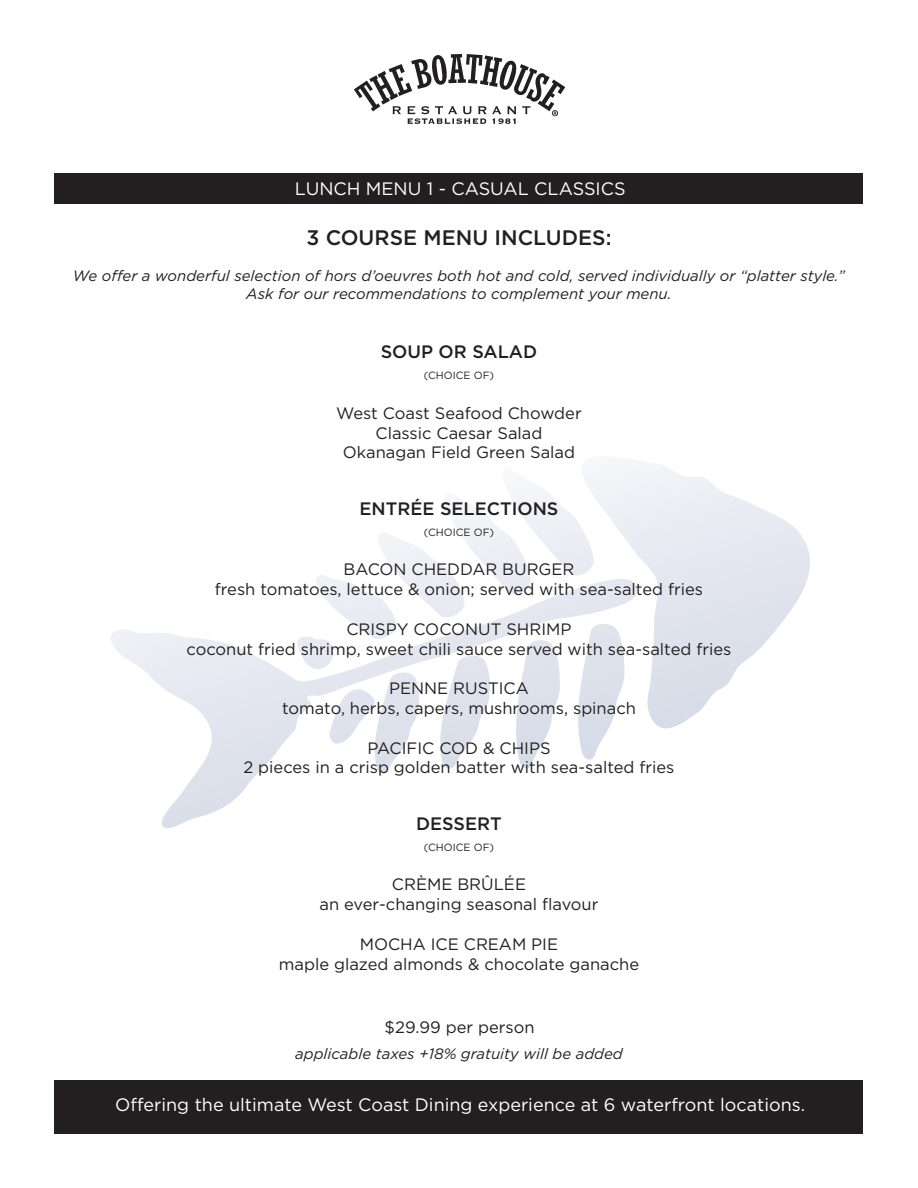
<style>
.page{position:relative;width:918px;height:1188px;background:#fff}
.page>*{position:absolute;margin:0;border:0;box-sizing:border-box;transform-origin:0 0}
.t1{font:500 21px "Gotham";color:#231f20}
.t2{font:18px "Gotham";color:#fff}
.t3{font:500 18px "Gotham";color:#231f20}
.t4{font:16.5px/19.8px "Gotham";color:#231f20;text-align:center}
.t5{font:italic 15px/18px "Gotham";color:#231f20;text-align:center}
.t6{font:10.5px "Gotham";color:#231f20}
</style>
<div class="page">
<svg style="left:111px;top:462px;width:699px;height:366px"></svg>
<div style="left:55px;top:174px;width:808px;height:30px;background:#231f20"></div>
<div style="left:55px;top:1080px;width:808px;height:53px;background:#231f20"></div>
<svg style="left:354px;top:54px;width:211px;height:70px"></svg>
<p class="t2" style="left:295px;top:179px;width:332px">LUNCH MENU 1 - CASUAL CLASSICS</p>
<p class="t1" style="left:306px;top:226px;width:307px">3 COURSE MENU INCLUDES:</p>
<p class="t5" style="left:73px;top:267px;width:774px">We offer a wonderful selection of hors d’oeuvres both hot and cold, served individually or “platter style.”<br>Ask for our recommendations to complement your menu.</p>
<p class="t3" style="left:381px;top:342px;width:158px">SOUP OR SALAD</p>
<p class="t6" style="left:424px;top:370px;width:72px">(CHOICE OF)</p>
<p class="t4" style="left:336px;top:403px;width:247px">West Coast Seafood Chowder<br>Classic Caesar Salad<br>Okanagan Field Green Salad</p>
<p class="t3" style="left:360px;top:498px;width:200px">ENTRÉE SELECTIONS</p>
<p class="t6" style="left:424px;top:526px;width:72px">(CHOICE OF)</p>
<p class="t4" style="left:215px;top:559px;width:490px">BACON CHEDDAR BURGER<br>fresh tomatoes, lettuce &amp; onion; served with sea-salted fries</p>
<p class="t4" style="left:187px;top:619px;width:546px">CRISPY COCONUT SHRIMP<br>coconut fried shrimp, sweet chili sauce served with sea-salted fries</p>
<p class="t4" style="left:282px;top:678px;width:355px">PENNE RUSTICA<br>tomato, herbs, capers, mushrooms, spinach</p>
<p class="t4" style="left:243px;top:738px;width:433px">PACIFIC COD &amp; CHIPS<br>2 pieces in a crisp golden batter with sea-salted fries</p>
<p class="t3" style="left:416px;top:813px;width:87px">DESSERT</p>
<p class="t6" style="left:424px;top:841px;width:72px">(CHOICE OF)</p>
<p class="t4" style="left:320px;top:874px;width:280px">CRÈME BRÛLÉE<br>an ever-changing seasonal flavour</p>
<p class="t4" style="left:279px;top:934px;width:362px">MOCHA ICE CREAM PIE<br>maple glazed almonds &amp; chocolate ganache</p>
<p class="t4" style="left:385px;top:1017px;width:152px">$29.99 per person</p>
<p class="t5" style="left:295px;top:1044px;width:329px">applicable taxes +18% gratuity will be added</p>
<p class="t2" style="left:115px;top:1095px;width:692px">Offering the ultimate West Coast Dining experience at 6 waterfront locations.</p>
</div>
